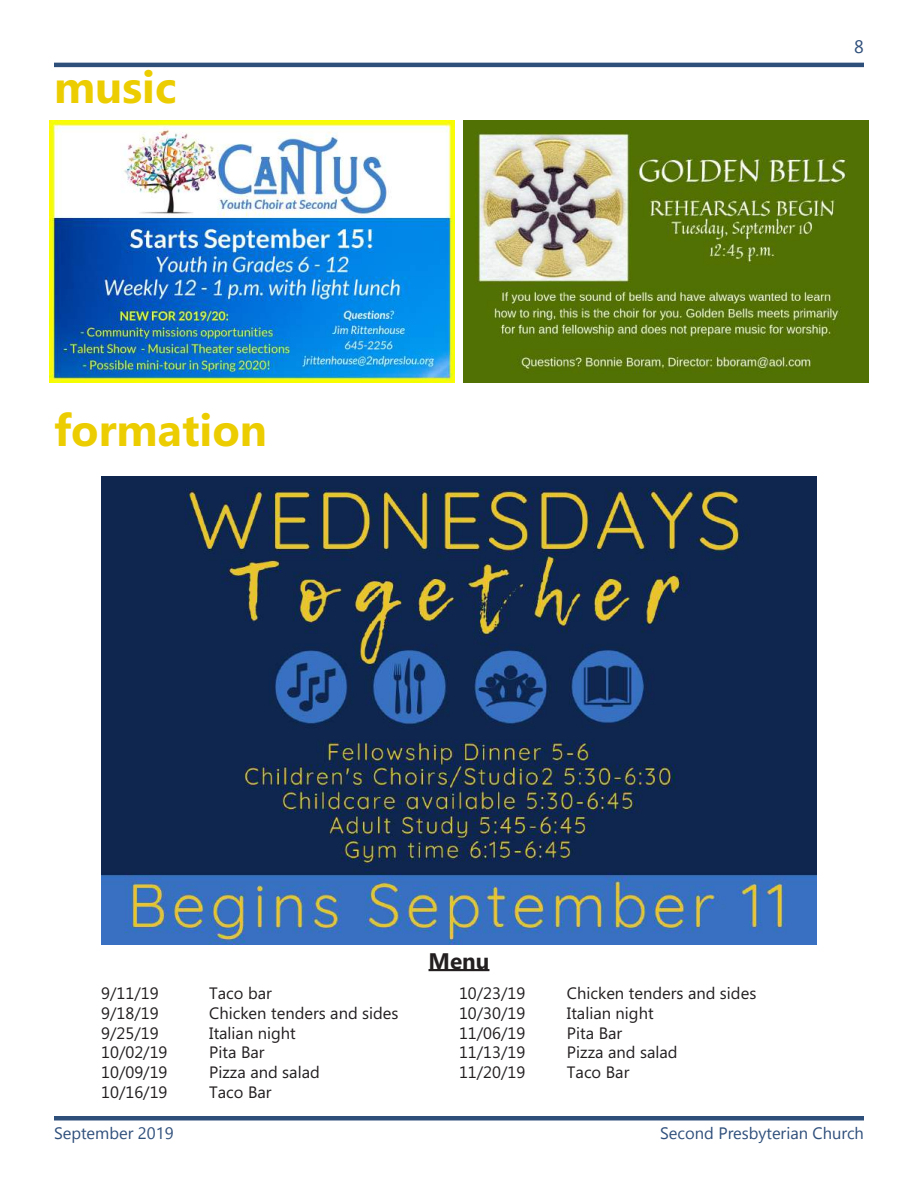
<style>
.page{position:relative;width:918px;height:1188px;background:#fff}
.page>*{position:absolute;margin:0;border:0;box-sizing:border-box;transform-origin:0 0}
.t1{font:700 45px "Microsoft Phags Pa";color:#eccd02}
.t2{font:700 22.5px "Microsoft Phags Pa";color:#231f20}
.t3{font:16.5px "Microsoft Phags Pa";color:#231f20}
</style>
<div class="page">
<hr style="left:54px;top:63px;width:810px;height:4px;background:#2f4f7b">
<hr style="left:54px;top:1116px;width:810px;height:4px;background:#2f4f7b">
<img style="left:101px;top:477px;width:716px;height:468px">
<hr style="left:429px;top:969px;width:60px;height:2px;background:#231f20">
<img style="left:50px;top:120px;width:404px;height:263px">
<img style="left:464px;top:120px;width:404px;height:263px">
<h1 class="t1" style="left:54px;top:55px;width:124px">music</h1>
<h1 class="t1" style="left:54px;top:398px;width:215px">formation</h1>
<p class="t3" style="left:101px;top:982px;width:59px">9/11/19</p>
<p class="t3" style="left:209px;top:982px;width:64px">Taco bar</p>
<p class="t3" style="left:101px;top:1002px;width:59px">9/18/19</p>
<p class="t3" style="left:209px;top:1002px;width:191px">Chicken tenders and sides</p>
<p class="t3" style="left:101px;top:1021px;width:59px">9/25/19</p>
<p class="t3" style="left:209px;top:1021px;width:88px">Italian night</p>
<p class="t3" style="left:101px;top:1041px;width:68px">10/02/19</p>
<p class="t3" style="left:209px;top:1041px;width:57px">Pita Bar</p>
<p class="t3" style="left:101px;top:1061px;width:68px">10/09/19</p>
<p class="t3" style="left:209px;top:1061px;width:112px">Pizza and salad</p>
<p class="t3" style="left:101px;top:1081px;width:68px">10/16/19</p>
<p class="t3" style="left:209px;top:1081px;width:64px">Taco Bar</p>
<h2 class="t2" style="left:429px;top:945px;width:62px">Menu</h2>
<p class="t3" style="left:459px;top:982px;width:68px">10/23/19</p>
<p class="t3" style="left:567px;top:982px;width:191px">Chicken tenders and sides</p>
<p class="t3" style="left:459px;top:1002px;width:68px">10/30/19</p>
<p class="t3" style="left:567px;top:1002px;width:88px">Italian night</p>
<p class="t3" style="left:459px;top:1021px;width:68px">11/06/19</p>
<p class="t3" style="left:567px;top:1021px;width:57px">Pita Bar</p>
<p class="t3" style="left:459px;top:1041px;width:68px">11/13/19</p>
<p class="t3" style="left:567px;top:1041px;width:112px">Pizza and salad</p>
<p class="t3" style="left:459px;top:1061px;width:68px">11/20/19</p>
<p class="t3" style="left:567px;top:1061px;width:64px">Taco Bar</p>
</div>
